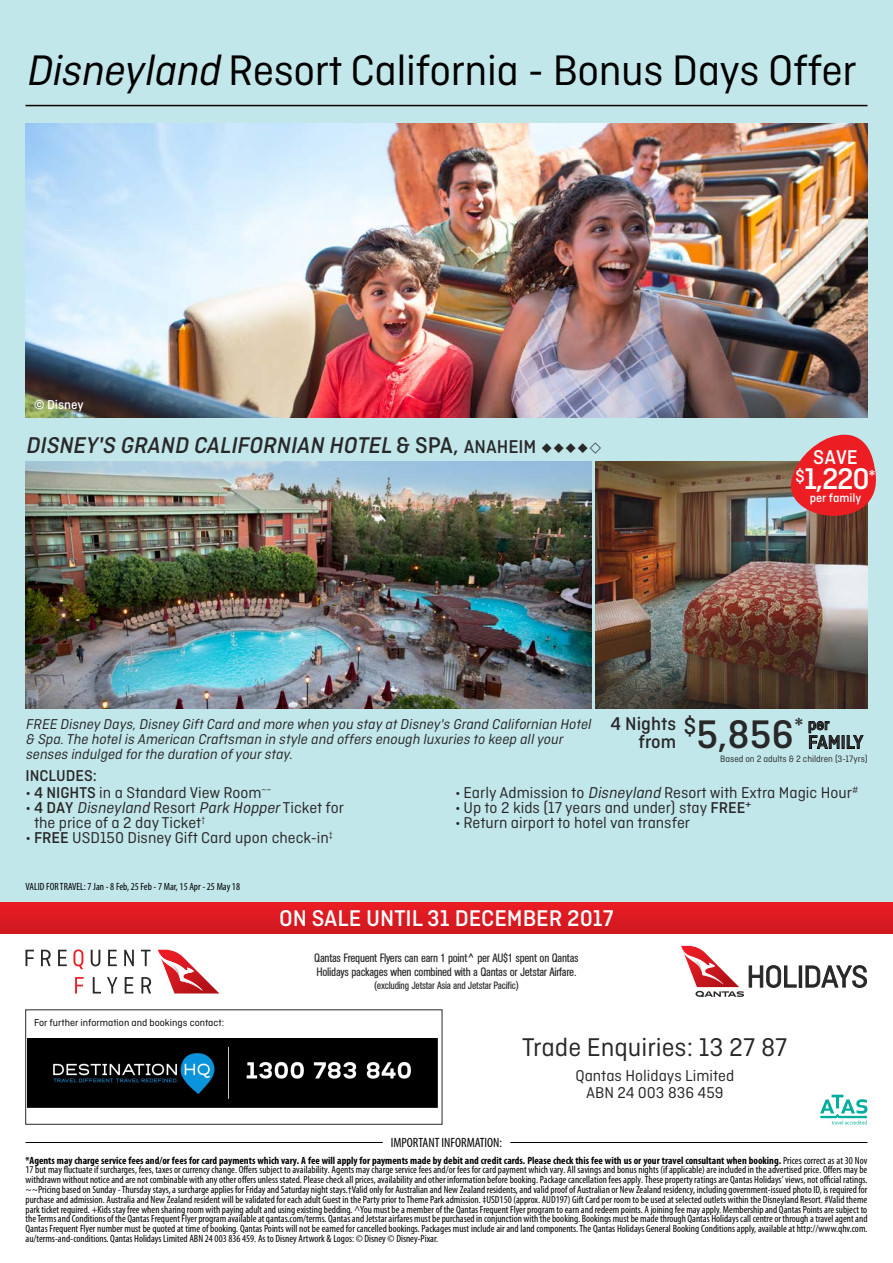
<style>
.page{position:relative;width:893px;height:1263px;background:#fff}
.page>*{position:absolute;margin:0;border:0;box-sizing:border-box;transform-origin:0 0}
.t1{font:45px "Ciutadella";letter-spacing:-.01em;color:#000}
.t2{font:500 42px "Ciutadella";color:#292829}
.t3{font:500 31.5px "Ciutadella";color:#fff}
.t4{font:27px "Ciutadella";color:#292829}
.t5{font:italic 500 24px "Ciutadella";color:#292829}
.t6{font:500 24px "Ciutadella";color:#fff}
.t7{font:500 21px "Ciutadella";color:#fff}
.t8{font:500 19.5px/18px "Ciutadella";color:#292829;text-align:right}
.t9{font:16.5px/16.5px "Ciutadella";color:#292829;text-align:center}
.t10{font:500 16.5px "Ciutadella";color:#292829}
.t11{font:italic 15px/15px "Ciutadella";color:#292829}
.t12{font:condensed 13.5px "Myriad Pro";color:#000}
.t13{font:500 13.5px "Ciutadella";color:#fff}
.t14{font:500 12.75px "Ciutadella";color:#fff}
.t15{font:condensed 12px/13.5px "AG Book BQ";letter-spacing:-.02em;color:#292829}
.t16{font:condensed 10.5px/9.8px "Myriad Pro";color:#000;text-align:justify}
.t17{font:10.5px "Ciutadella";color:#000}
.t18{font:condensed 10.5px "AG Book BQ";letter-spacing:-.02em;color:#292829}
.t19{font:9.75px "Ciutadella";color:#292829;scale:.96 1}
.s1{font-style:italic}
.s2{font-style:normal}
.s3{font-style:normal;font-size:19.5px}
.s4{font-weight:500}
.s5{font-weight:700}
</style>
<div class="page">
<div style="left:0;top:0;width:893px;height:910px;background:#c2e7ea"></div>
<div style="left:0;top:902px;width:893px;height:31px;background:linear-gradient(to right,#dd1a22,#dd1a22)"></div>
<svg style="left:158px;top:950px;width:44px;height:40px"></svg>
<img style="left:158px;top:951px;width:22px;height:29px">
<svg style="left:26px;top:949px;width:125px;height:44px"></svg>
<hr style="left:26px;top:1142px;width:357px;height:1px;background:#000">
<hr style="left:510px;top:1142px;width:357px;height:1px;background:#000">
<hr style="left:26px;top:105px;width:841px;height:1px;background:#000">
<img style="left:26px;top:123px;width:841px;height:295px">
<svg style="left:681px;top:946px;width:115px;height:51px"></svg>
<div style="left:799px;top:966px;width:3px;height:21px;border:1px solid #292829"></div>
<svg style="left:806px;top:965px;width:61px;height:22px"></svg>
<svg style="left:820px;top:1095px;width:47px;height:29px"></svg>
<img style="left:26px;top:461px;width:565px;height:248px">
<img style="left:595px;top:461px;width:272px;height:248px">
<svg style="left:787px;top:406px;width:89px;height:127px"></svg>
<svg style="left:808px;top:721px;width:56px;height:28px"></svg>
<img style="left:27px;top:1038px;width:410px;height:69px">
<h1 class="t1" style="left:26px;top:46px;width:833px"><span class="s1">Disneyland</span> Resort California - Bonus Days Offer</h1>
<p class="t13" style="left:34px;top:397px;width:51px">© Disney</p>
<h3 class="t5" style="left:26px;top:432px;width:512px">DISNEY'S GRAND CALIFORNIAN HOTEL <span class="s2">&amp; S PA ,</span> <span class="s3">A N A H E I M</span></h3>
<h3 class="t7" style="left:813px;top:445px;width:46px">SAVE</h3>
<h3 class="t3" style="left:795px;top:461px;width:82px"><sup>$</sup>1,220<sup>*</sup></h3>
<p class="t14" style="left:810px;top:491px;width:53px">per family</p>
<h3 class="t11" style="left:26px;top:716px;width:570px">FREE Disney Days,Disney GiftCard and more when you stay atDisney's Grand Californian Hotel &amp; Spa.The hotelis American Craftsman in style and offers enough luxuries to keep allyour senses indulged forthe duration ofyourstay.</h3>
<h3 class="t8" style="left:611px;top:715px;width:67px">4 Nights from</h3>
<h2 class="t2" style="left:684px;top:711px;width:147px"><sup>$</sup>5,856<sup>*</sup> <sup>per</sup></h2>
<h3 class="t8" style="left:808px;top:733px;width:57px">FAMILY</h3>
<p class="t19" style="left:720px;top:754px;width:155px">Based on 2 adults &amp; 2 children (3-17yrs)</p>
<h3 class="t10" style="left:26px;top:766px;width:73px">INCLUDES:</h3>
<h3 class="t9" style="left:26px;top:784px;width:247px">• <span class="s4">4 NIGHTS</span> in a Standard View Room<sup>~~</sup></h3>
<h3 class="t9" style="left:34px;top:800px;width:311px;line-height:15px;text-align:left;text-indent:-8px">• <span class="s4">4 D AY</span> <span class="s1">Disneyland</span> R e s o rt <span class="s1">Park Hopper</span>T i c ket fo r the price of a 2 day Ticket<sup>†</sup></h3>
<h3 class="t9" style="left:26px;top:829px;width:309px">• <span class="s4">FREE</span> USD150 Disney Gift Card upon check-in<sup>‡</sup></h3>
<p class="t16" style="left:26px;top:881px;width:216px">VALID FOR TRAVEL: 7 Jan - 8 Feb, 25 Feb - 7 Mar, 15 Apr - 25 May 18</p>
<h3 class="t9" style="left:455px;top:784px;width:405px">• Early Admission to <span class="s1">Disneyland</span> Resort with Extra Magic Hour<sup>#</sup></h3>
<h3 class="t9" style="left:455px;top:799px;width:298px">• Up to 2 kids (17 years and under) stay <span class="s4">FREE</span><sup>+</sup></h3>
<h3 class="t9" style="left:455px;top:814px;width:237px">• Return airport to hotel van transfer</h3>
<h3 class="t6" style="left:279px;top:904px;width:336px">ON SALE UNTIL 31 DECEMBER 2017</h3>
<p class="t17" style="left:34px;top:1017px;width:192px">For further information and bookings contact:</p>
<p class="t15" style="left:314px;top:952px;width:266px">Qantas Frequent Flyers can earn 1 point^ per AU$1 spent on Qantas<br>Holidays packages when combined with a Qantas or Jetstar Airfare.</p>
<p class="t18" style="left:374px;top:980px;width:146px">(excluding Jetstar Asia and Jetstar Pacific)</p>
<p class="t12" style="left:391px;top:1135px;width:113px">IMPORTANT INFORMATION:</p>
<h3 class="t4" style="left:522px;top:1033px;width:267px">Trade Enquiries: 13 27 87</h3>
<h3 class="t9" style="left:575px;top:1068px;width:160px">Qantas Holidays Limited<br>ABN 24 003 836 459</h3>
<p class="t16" style="left:26px;top:1155px;width:844px"><span class="s5">*Agents may charge service fees and/or fees for card payments which vary. A fee will apply for payments made by debit and credit cards. Please check this fee with us or your travel consultant when booking.</span> Prices correct as at 30 Nov 17 but may fluctuate if surcharges, fees, taxes or currency change. Offers subject to availability. Agents may charge service fees and/or fees for card payment which vary. All savings and bonus nights (if applicable) are included in the advertised price. Offers may be withdrawn without notice and are not combinable with any other offers unless stated. Please check all prices, availability and other information before booking. Package cancellation fees apply. These property ratings are Qantas Holidays’ views, not official ratings. ~~Pricing based on Sunday - Thursday stays, a surcharge applies for Friday and Saturday night stays.†Valid only for Australian and New Zealand residents, and valid proof of Australian or New Zealand residency, including government-issued photo ID, is required for purchase and admission. Australia and New Zealand resident will be validated for each adult Guest in the Party prior to Theme Park admission. ‡USD150 (approx. AUD197) Gift Card per room to be used at selected outlets within the Disneyland Resort. #Valid theme park ticket required. +Kids stay free when sharing room with paying adult and using existing bedding. ^You must be a member of the Qantas Frequent Flyer program to earn and redeem points. A joining fee may apply. Membership and Qantas Points are subject to the Terms and Conditions of the Qantas Frequent Flyer program available at qantas.com/terms. Qantas and Jetstar airfares must be purchased in conjunction with the booking. Bookings must be made through Qantas Holidays call centre or through a travel agent and Qantas Frequent Flyer number must be quoted at time of booking. Qantas Points will not be earned for cancelled bookings. Packages must include air and land components. The Qantas Holidays General Booking Conditions apply, available at http://www.qhv.com. au/terms-and-conditions. Qantas Holidays Limited ABN 24 003 836 459. As to Disney Artwork &amp; Logos: © Disney © Disney-Pixar.</p>
</div>
